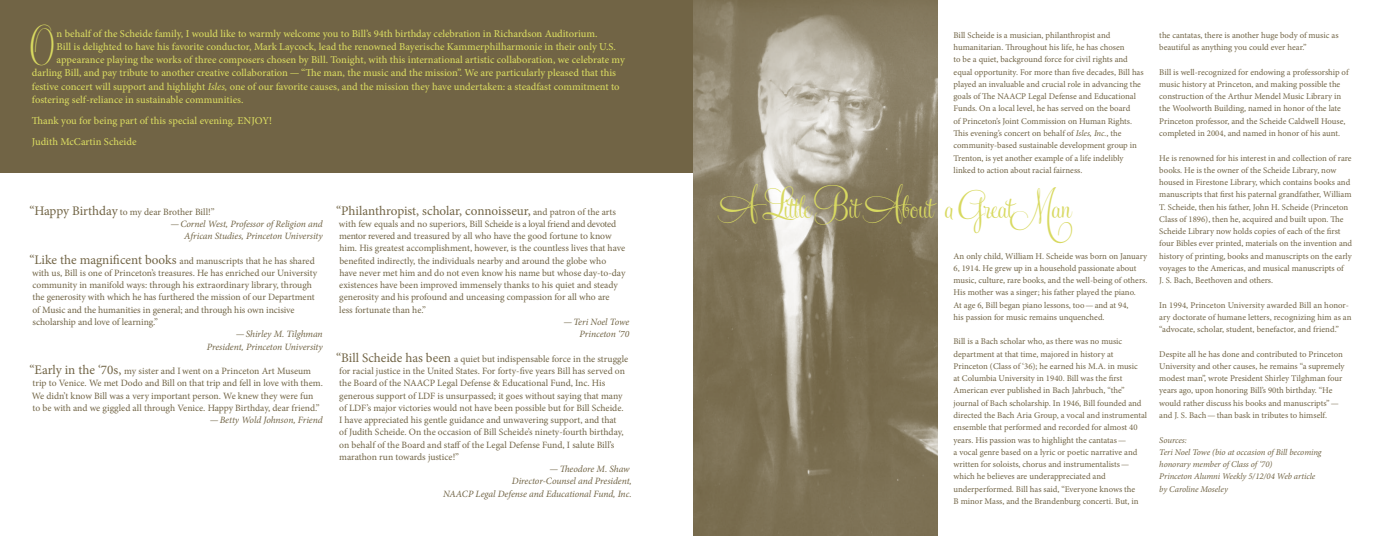
<style>
.page{position:relative;width:1386px;height:536px;background:#fff}
.page>*{position:absolute;margin:0;border:0;box-sizing:border-box;transform-origin:0 0}
.t1{font:35px "Feel Script";color:#d8d960}
.t2{font:13.12px "Minion Pro";letter-spacing:-.005em;color:#716445}
.t3{font:500 10.5px/21px "Minion Pro";color:#d8d960}
.t4{font:9.62px/12.2px "Minion Pro";letter-spacing:-.005em;color:#716445}
.t5{font:italic 9.62px/12.2px "Minion Pro";letter-spacing:-.005em;color:#716445;text-align:right}
.t6{font:8.75px/12.2px "Minion Pro";letter-spacing:-.005em;color:#716445}
.t7{font:italic 8.75px/12.2px "Minion Pro";letter-spacing:-.01em;color:#716445}
.s1{font-style:italic}
.s2{font-size:13.12px}
.s3{font-size:9.62px}
.s4{color:#fff}
</style>
<div class="page">
<img style="left:693px;top:0;width:245px;height:536px">
<div style="left:0;top:0;width:693px;height:172px;background:#716445"></div>
<h1 class="t1" style="left:31px;top:21px;width:26px">O</h1>
<p class="t3" style="left:57px;top:23px;width:542px">n behalf of the Scheide family, I would like to warmly welcome you to Bill’s 94th birthday celebration in Richardson Auditorium.</p>
<p class="t3" style="left:57px;top:36px;width:561px">Bill is delighted to have his favorite conductor, Mark Laycock, lead the renowned Bayerische Kammerphilharmonie in their only U.S.</p>
<p class="t3" style="left:57px;top:49px;width:570px">appearance playing the works of three composers chosen by Bill. Tonight, with this international artistic collaboration, we celebrate my</p>
<p class="t3" style="left:32px;top:63px;width:586px">darling Bill, and pay tribute to another creative collaboration —“The man, the music and the mission”. We are particularly pleased that this</p>
<p class="t3" style="left:32px;top:76px;width:589px">festive concert will support and highlight <span class="s1">Isles,</span> one of our favorite causes, and the mission they have undertaken: a steadfast commitment to</p>
<p class="t3" style="left:32px;top:89px;width:213px">fostering self-reliance in sustainable communities.</p>
<p class="t3" style="left:32px;top:110px;width:242px">Thank you for being part of this special evening. ENJOY!<br>Judith McCartin Scheide</p>
<p class="t4" style="left:29px;top:205px;width:187px"><span class="s2">“Happy Birthday</span> to my dear Brother Bill!”</p>
<p class="t5" style="left:170px;top:217px;width:154px">—Cornel West, Professor of Religion and</p>
<p class="t5" style="left:184px;top:230px;width:140px">African Studies, Princeton University</p>
<p class="t4" style="left:29px;top:254px;width:289px"><span class="s2">“Like the magnificent books</span> and manuscripts that he has shared with us, Bill is one of Princeton’s treasures. He has enriched our University community in manifold ways: through his extraordinary library, through the generosity with which he has furthered the mission of our Department of Music and the humanities in general; and through his own incisive scholarship and love of learning.”</p>
<p class="t5" style="left:207px;top:328px;width:117px">—Shirley M. Tilghman<br>President, Princeton University</p>
<p class="t4" style="left:29px;top:365px;width:295px"><span class="s2">“Early in the ‘70s,</span> my sister and Iwent on a Princeton Art Museum trip to Venice. We met Dodo and Bill on that trip and fell in love with them.<br>We didn’t know Bill was a very important person. We knew they were fun<br>to be with and we giggled all through Venice. Happy Birthday, dear friend.”</p>
<p class="t5" style="left:210px;top:413px;width:115px">—Betty Wold Johnson, Friend</p>
<h2 class="t2" style="left:336px;top:201px;width:281px">“Philanthropist, scholar, connoisseur, <span class="s3">and patron of the arts</span></h2>
<p class="t4" style="left:339px;top:218px;width:288px">with few equals and no superiors, Bill Scheide is a loyal friend and devoted mentor revered and treasured by all who have the good fortune to know him. His greatest accomplishment, however, is the countless lives that have benefited indirectly, the individuals nearby and around the globe who have never met him and do not even know his name but whose day-to-day existences have been improved immensely thanks to his quiet and steady generosity and his profound and unceasing compassion for all who are<br>less fortunate than he.”</p>
<p class="t5" style="left:564px;top:316px;width:67px">—Teri Noel Towe</p>
<p class="t5" style="left:574px;top:328px;width:57px"><span class="s4">-</span> Princeton ‘70</p>
<p class="t4" style="left:339px;top:352px;width:291px;text-indent:-3px"><span class="s2">“Bill Scheide has been</span> a quiet but indispensable force in the struggle for racial justice in the United States. For forty-five years Bill has served on the Board of the NAACP Legal Defense &amp; Educational Fund, Inc. His generous support of LDF is unsurpassed; it goes without saying that many of LDF’s major victories would not have been possible but for Bill Scheide.<br>I have appreciated his gentle guidance and unwavering support, and that<br>of Judith Scheide. On the occasion of Bill Scheide’s ninety-fourth birthday, on behalf of the Board and staff of the Legal Defense Fund, I salute Bill’s marathon run towards justice!”</p>
<p class="t5" style="left:550px;top:462px;width:82px">—Theodore M. Shaw</p>
<p class="t5" style="left:443px;top:475px;width:190px"><span class="s4">-</span> Director-Counsel and President,<br>NAACP Legal Defense and Educational Fund, Inc.</p>
<p class="t6" style="left:954px;top:29px;width:192px">Bill Scheide is a musician, philanthropist and humanitarian. Throughout his life, he has chosen<br>to be a quiet, background force for civil rights and equal opportunity. For more than five decades, Bill has played an invaluable and crucial role in advancing the goals of The NAACP Legal Defense and Educational Funds. On a local level, he has served on the board<br>of Princeton’s Joint Commission on Human Rights.<br>This evening’s concert on behalf of <span class="s1">Isles, Inc.</span>, the community-based sustainable development group in Trenton, is yet another example of a life indelibly linked to action about racial fairness.</p>
<h1 class="t1" style="left:721px;top:185px;width:356px">A Little Bit About a GreatMan</h1>
<p class="t6" style="left:954px;top:249px;width:195px">An only child, William H. Scheide was born on January 6, 1914. He grew up in a household passionate about music, culture, rare books, and the well-being of others.<br>His mother was a singer; his father played the piano.<br>At age 6, Bill began piano lessons, too—and at 94,<br>his passion for music remains unquenched.</p>
<p class="t6" style="left:954px;top:335px;width:195px">Bill is a Bach scholar who, as there was no music department at that time, majored in history at Princeton (Class of ‘36); he earned his M.A. in music<br>at Columbia University in 1940. Bill was the first American ever published in Bach Jahrbuch, “the” journal of Bach scholarship. In 1946, Bill founded and directed the Bach Aria Group, a vocal and instrumental ensemble that performed and recorded for almost 40 years. His passion was to highlight the cantatas—<br>a vocal genre based on a lyric or poetic narrative and written for soloists, chorus and instrumentalists— which he believes are underappreciated and underperformed. Bill has said, “Everyone knows the<br>B minor Mass, and the Brandenburg concerti. But, in</p>
<p class="t6" style="left:1159px;top:29px;width:181px">the cantatas, there is another huge body of music as beautiful as anything you could ever hear.”</p>
<p class="t6" style="left:1159px;top:66px;width:191px">Bill is well-recognized for endowing a professorship of music history at Princeton, and making possible the construction of the Arthur Mendel Music Library in the Woolworth Building, named in honor of the late Princeton professor, and the Scheide Caldwell House, completed in 2004, and named in honor of his aunt.</p>
<p class="t6" style="left:1159px;top:151px;width:194px">He is renowned for his interest in and collection of rare books. He is the owner of the Scheide Library, now housed in Firestone Library, which contains books and manuscripts that first his paternal grandfather, William T. Scheide, then his father, John H. Scheide (Princeton Class of 1896), then he, acquired and built upon. The Scheide Library now holds copies of each of the first four Bibles ever printed, materials on the invention and history of printing, books and manuscripts on the early voyages to the Americas, and musical manuscripts of<br>J. S. Bach, Beethoven and others.</p>
<p class="t6" style="left:1159px;top:298px;width:194px">In 1994, Princeton University awarded Bill an honor&shy;ary doctorate of humane letters, recognizing him as an “advocate, scholar, student, benefactor, and friend.”</p>
<p class="t6" style="left:1159px;top:347px;width:187px">Despite all he has done and contributed to Princeton University and other causes, he remains “a supremely modest man”, wrote President Shirley Tilghman four years ago, upon honoring Bill’s 90th birthday. “He would rather discuss his books and manuscripts”— and J. S. Bach—than bask in tributes to himself.</p>
<p class="t7" style="left:1159px;top:433px;width:164px">Sources:<br>Teri Noel Towe (bio at occasion of Bill becoming honorary member of Class of ‘70)<br>Princeton Alumni Weekly 5/12/04 Web article by Caroline Moseley</p>
</div>
